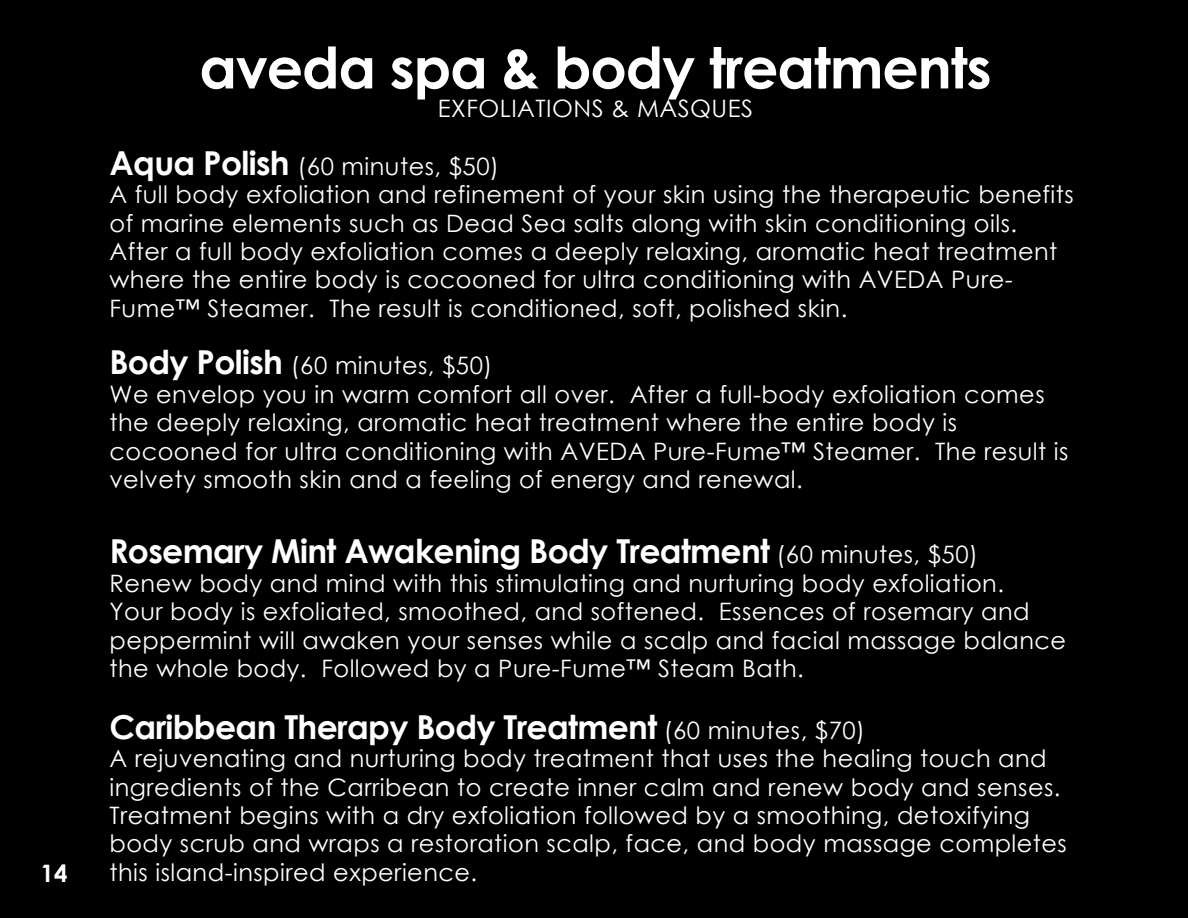
<style>
.page{position:relative;width:1188px;height:918px;background:#000}
.page>*{position:absolute;margin:0;border:0;box-sizing:border-box;transform-origin:0 0}
.t1{font:700 57px "Century Gothic";letter-spacing:-.02em;color:#fff}
.t2{font:700 33px "Century Gothic";letter-spacing:-.02em;color:#fff}
.t3{font:24px/28.5px "Century Gothic";letter-spacing:.02em;color:#fff}
.t4{font:700 24px "Century Gothic";color:#fff}
.s1{font-weight:700;font-size:33px}
.s2{font-weight:400;font-size:24px}
</style>
<div class="page">
<h1 class="t1" style="left:199px;top:32px;width:794px">aveda spa &amp; body treatments</h1>
<p class="t3" style="left:438px;top:94px;width:317px">EXFOLIATIONS &amp; MASQUES</p>
<p class="t3" style="left:109px;top:151px;width:966px"><span class="s1">Aqua Polish</span> (60 minutes, $50)<br>A full body exfoliation and refinement of your skin using the therapeutic benefits of marine elements such as Dead Sea salts along with skin conditioning oils.<br>After a full body exfoliation comes a deeply relaxing, aromatic heat treatment where the entire body is cocooned for ultra conditioning with AVEDA Pure-Fume™ Steamer. The result is conditioned, soft, polished skin.</p>
<p class="t3" style="left:109px;top:351px;width:960px"><span class="s1">Body Polish</span> (60 minutes, $50)<br>We envelop you in warm comfort all over. After a full-body exfoliation comes the deeply relaxing, aromatic heat treatment where the entire body is cocooned for ultra conditioning with AVEDA Pure-Fume™ Steamer. The result is velvety smooth skin and a feeling of energy and renewal.</p>
<h2 class="t2" style="left:109px;top:530px;width:870px">Rosemary Mint Awakening Body Treatment <span class="s2">(60 minutes, $50)</span></h2>
<p class="t3" style="left:109px;top:568px;width:958px">Renew body and mind with this stimulating and nurturing body exfoliation.<br>Your body is exfoliated, smoothed, and softened. Essences of rosemary and peppermint will awaken your senses while a scalp and facial massage balance the whole body. Followed by a Pure-Fume™ Steam Bath.</p>
<h2 class="t2" style="left:109px;top:706px;width:757px">Caribbean Therapy Body Treatment <span class="s2">(60 minutes, $70)</span></h2>
<p class="t3" style="left:109px;top:744px;width:959px">A rejuvenating and nurturing body treatment that uses the healing touch and ingredients of the Carribean to create inner calm and renew body and senses.<br>Treatment begins with a dry exfoliation followed by a smoothing, detoxifying body scrub and wraps a restoration scalp, face, and body massage completes</p>
<p class="t4" style="left:41px;top:858px;width:28px">14</p>
<p class="t3" style="left:109px;top:858px;width:369px">this island-inspired experience.</p>
</div>
